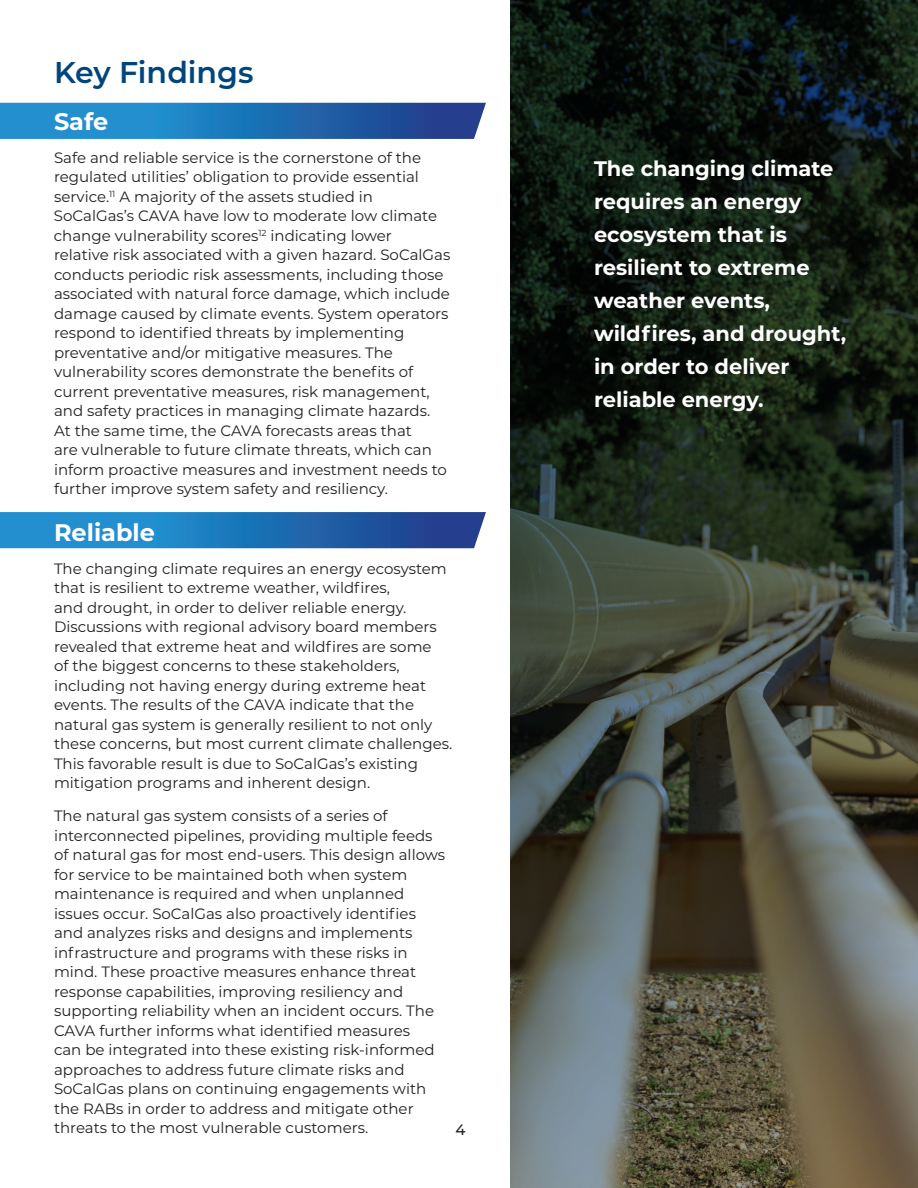
<style>
.page{position:relative;width:918px;height:1188px;background:#fff}
.page>*{position:absolute;margin:0;border:0;box-sizing:border-box;transform-origin:0 0}
.t1{font:600 30px "Montserrat";color:#00457d}
.t2{font:700 24px "Montserrat";color:#fff}
.t3{font:700 21px/33px "Montserrat";color:#fff}
.t4{font:15px/19.5px "Montserrat";color:#231f20}
.t5{font:500 15px "Montserrat";color:#231f20}
</style>
<div class="page">
<svg style="left:0;top:103px;width:486px;height:36px;background:#2372b5"></svg>
<svg style="left:0;top:512px;width:486px;height:36px;background:#2372b5"></svg>
<svg style="left:511px;top:0;width:407px;height:1188px;background:#353c31"></svg>
<h1 class="t1" style="left:54px;top:51px;width:201px">Key Findings</h1>
<h2 class="t2" style="left:54px;top:104px;width:56px">Safe</h2>
<p class="t4" style="left:54px;top:147px;width:398px">Safe and reliable service is the cornerstone of the regulated utilities’ obligation to provide essential service.<sup>11</sup> A majority of the assets studied in SoCalGas’s CAVA have low to moderate low climate change vulnerability scores<sup>12</sup> indicating lower relative risk associated with a given hazard. SoCalGas conducts periodic risk assessments, including those associated with natural force damage, which include damage caused by climate events. System operators respond to identified threats by implementing preventative and/or mitigative measures. The vulnerability scores demonstrate the benefits of current preventative measures, risk management, and safety practices in managing climate hazards.<br>At the same time, the CAVA forecasts areas that<br>are vulnerable to future climate threats, which can inform proactive measures and investment needs to further improve system safety and resiliency.</p>
<h2 class="t2" style="left:54px;top:515px;width:102px">Reliable</h2>
<p class="t4" style="left:54px;top:558px;width:400px">The changing climate requires an energy ecosystem that is resilient to extreme weather, wildfires,<br>and drought, in order to deliver reliable energy.<br>Discussions with regional advisory board members revealed that extreme heat and wildfires are some<br>of the biggest concerns to these stakeholders, including not having energy during extreme heat events. The results of the CAVA indicate that the natural gas system is generally resilient to not only these concerns, but most current climate challenges.<br>This favorable result is due to SoCalGas’s existing mitigation programs and inherent design.</p>
<p class="t4" style="left:54px;top:805px;width:393px">The natural gas system consists of a series of interconnected pipelines, providing multiple feeds of natural gas for most end-users. This design allows for service to be maintained both when system maintenance is required and when unplanned issues occur. SoCalGas also proactively identifies and analyzes risks and designs and implements infrastructure and programs with these risks in mind. These proactive measures enhance threat response capabilities, improving resiliency and supporting reliability when an incident occurs. The CAVA further informs what identified measures<br>can be integrated into these existing risk-informed approaches to address future climate risks and SoCalGas plans on continuing engagements with the RABs in order to address and mitigate other threats to the most vulnerable customers.</p>
<p class="t5" style="left:456px;top:1120px;width:12px">4</p>
<h3 class="t3" style="left:594px;top:151px;width:254px">The changing climate requires an energy ecosystem that is resilient to extreme weather events, wildfires, and drought, in order to deliver reliable energy.</h3>
</div>
